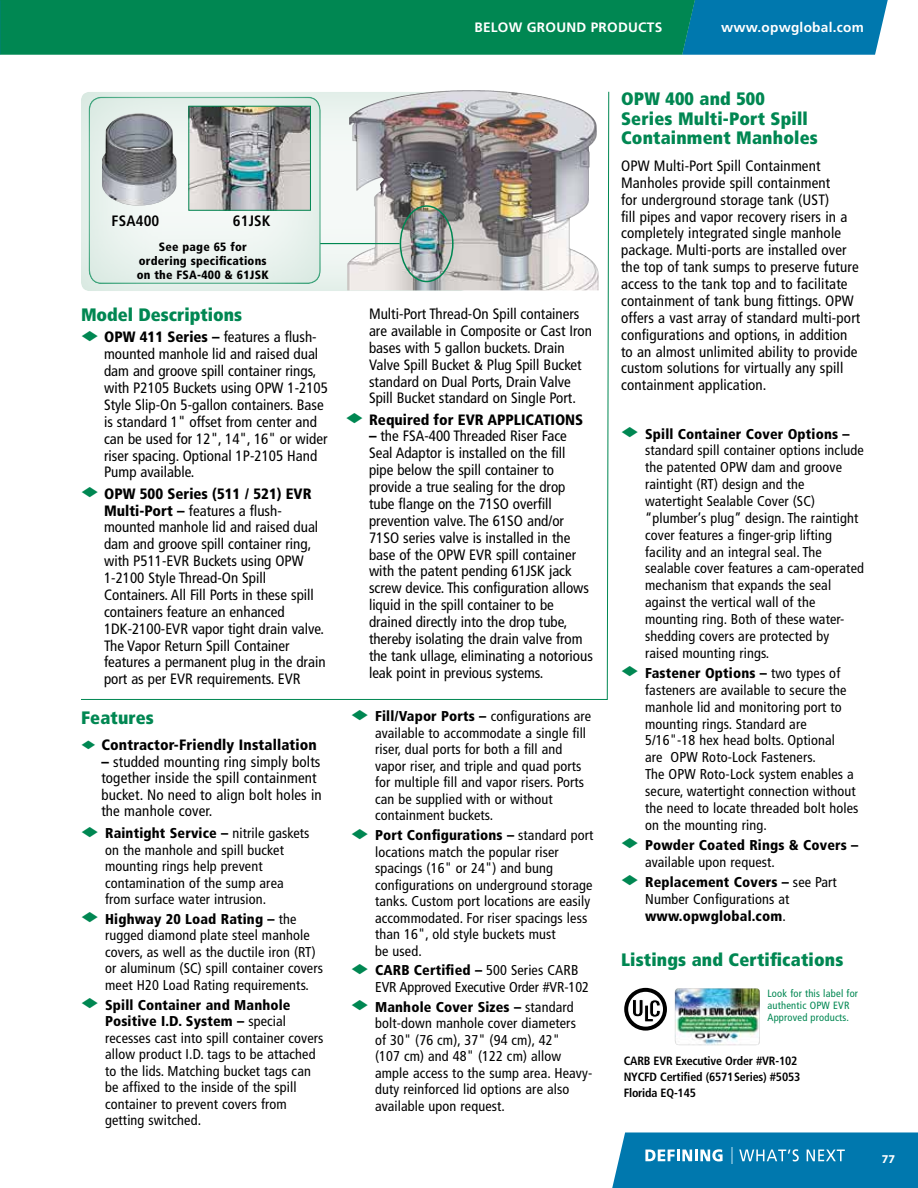
<style>
.page{position:relative;width:918px;height:1188px;background:#fff}
.page>*{position:absolute;margin:0;border:0;box-sizing:border-box;transform-origin:0 0}
.t1{font:900 condensed 18px/19.5px "Frutiger LT Std";letter-spacing:.01em;color:#008752}
.t2{font:condensed 15px/16.8px "Frutiger LT Std";color:#000}
.t3{font:900 condensed 15px "Frutiger";color:#000}
.t4{font:700 condensed 15px "Frutiger LT Std";letter-spacing:.01em;color:#000}
.t5{font:condensed 14.25px/16.5px "Frutiger LT Std";letter-spacing:.01em;color:#000}
.t6{font:900 condensed 14.25px/16.5px "Frutiger";letter-spacing:.01em;color:#000}
.t7{font:700 13.65px "Frutiger LT Std";letter-spacing:.02em;color:#fff}
.t8{font:700 condensed 12px/16.4px "Frutiger LT Std";letter-spacing:-.015em;color:#000}
.t9{font:900 condensed 12px/14.4px "Frutiger";letter-spacing:.02em;color:#000;text-align:center}
.t10{font:700 12px "Myriad Pro";color:#fff}
.t11{font:condensed 10.5px/12px "Frutiger LT Std";letter-spacing:.02em;color:#008752}
.s1{color:#008752}
.s2{font-family:"Frutiger";font-weight:900}
.s3{font-family:"Frutiger LT Std";font-weight:400}
</style>
<div class="page">
<svg style="left:81px;top:91px;width:528px;height:609px"></svg>
<div style="left:68px;top:82px;width:412px;height:210px;background:#fff;opacity:.8"></div>
<img style="left:349px;top:90px;width:128px;height:101px">
<svg style="left:624px;top:988px;width:43px;height:43px"></svg>
<div style="left:628px;top:992px;width:35px;height:35px;background:#fff;border-radius:50%"></div>
<svg style="left:632px;top:999px;width:29px;height:23px"></svg>
<img style="left:675px;top:988px;width:85px;height:57px">
<div style="left:400px;top:205px;width:54px;height:77px;border:2px solid #008752;border-radius:50%"></div>
<div style="left:76px;top:86px;width:258px;height:198px;background:#fff;opacity:.8"></div>
<img style="left:102px;top:113px;width:75px;height:93px">
<img style="left:190px;top:108px;width:119px;height:101px">
<div style="left:188px;top:106px;width:123px;height:105px;border:1px solid #008752"></div>
<div style="left:305px;top:231px;width:108px;height:13px;background:#fff;opacity:.8"></div>
<svg style="left:0;top:0;width:888px;height:55px;background:#018467"></svg>
<svg style="left:612px;top:1132px;width:306px;height:56px;background:#1583b4"></svg>
<p class="t7" style="left:474px;top:19px;width:189px">BELOW GROUND PRODUCTS</p>
<p class="t7" style="left:721px;top:19px;width:144px">www.opwglobal.com</p>
<p class="t4" style="left:112px;top:212px;width:49px">FSA400</p>
<p class="t4" style="left:233px;top:212px;width:39px">61JSK</p>
<p class="t9" style="left:137px;top:239px;width:134px">See page 65 for ordering specifications on the FSA-400 &amp; 61JSK</p>
<p class="t1" style="left:81px;top:305px;width:163px">Model Descriptions</p>
<p class="t2" style="left:104px;top:329px;width:225px;text-indent:-23px"><span class="s1">◆</span> <span class="s2">OPW 411 Series –</span> features a flush&shy;mounted manhole lid and raised dual dam and groove spill container rings, with P2105 Buckets using OPW 1-2105<br>Style Slip-On 5-gallon containers. Base is standard 1" offset from center and can be used for 12", 14", 16" or wider riser spacing. Optional 1P-2105 Hand Pump available.</p>
<p class="t3" style="left:81px;top:484px;width:232px"><span class="s1">◆</span> OPW 500 Series (511 / 521) EVR</p>
<p class="t2" style="left:104px;top:502px;width:223px"><span class="s2">Multi-Port –</span> features a flush&shy;mounted manhole lid and raised dual dam and groove spill container ring, with P511-EVR Buckets using OPW 1-2100 Style Thread-On Spill Containers. All Fill Ports in these spill containers feature an enhanced 1DK-2100-EVR vapor tight drain valve.<br>The Vapor Return Spill Container features a permanent plug in the drain port as per EVR requirements. EVR</p>
<p class="t1" style="left:81px;top:708px;width:74px">Features</p>
<p class="t3" style="left:81px;top:736px;width:238px"><span class="s1">◆</span> Contractor-Friendly Installation</p>
<p class="t2" style="left:101px;top:753px;width:222px"><span class="s2">–</span> studded mounting ring simply bolts together inside the spill containment bucket. No need to align bolt holes in the manhole cover.</p>
<p class="t6" style="left:81px;top:825px;width:230px"><span class="s1">◆</span> Raintight Service – <span class="s3">nitrile gaskets</span></p>
<p class="t5" style="left:105px;top:842px;width:180px">on the manhole and spill bucket mounting rings help prevent contamination of the sump area from surface water intrusion.</p>
<p class="t6" style="left:81px;top:911px;width:217px"><span class="s1">◆</span> Highway 20 Load Rating – <span class="s3">the</span></p>
<p class="t5" style="left:105px;top:927px;width:219px">rugged diamond plate steel manhole covers, as well as the ductile iron (RT) or aluminum (SC) spill container covers meet H20 Load Rating requirements.</p>
<p class="t6" style="left:105px;top:996px;width:187px;text-indent:-24px"><span class="s1">◆</span> Spill Container and Manhole<br>Positive I.D. System – <span class="s3">special</span></p>
<p class="t5" style="left:105px;top:1030px;width:220px">recesses cast into spill container covers allow product I.D. tags to be attached to the lids. Matching bucket tags can be affixed to the inside of the spill container to prevent covers from getting switched.</p>
<p class="t2" style="left:369px;top:306px;width:224px">Multi-Port Thread-On Spill containers are available in Composite or Cast Iron bases with 5 gallon buckets. Drain Valve Spill Bucket &amp; Plug Spill Bucket standard on Dual Ports, Drain Valve Spill Bucket standard on Single Port.</p>
<p class="t3" style="left:346px;top:410px;width:239px"><span class="s1">◆</span> Required for EVR APPLICATIONS</p>
<p class="t2" style="left:369px;top:428px;width:225px"><span class="s2">–</span> the FSA-400 Threaded Riser Face Seal Adaptor is installed on the fill pipe below the spill container to provide a true sealing for the drop tube flange on the 71SO overfill prevention valve. The 61SO and/or 71SO series valve is installed in the base of the OPW EVR spill container with the patent pending 61JSK jack screw device. This configuration allows liquid in the spill container to be drained directly into the drop tube, thereby isolating the drain valve from the tank ullage, eliminating a notorious leak point in previous systems.</p>
<p class="t5" style="left:375px;top:708px;width:218px;text-indent:-24px"><span class="s1">◆</span> <span class="s2">Fill/Vapor Ports –</span> configurations are available to accommodate a single fill riser, dual ports for both a fill and vapor riser, and triple and quad ports for multiple fill and vapor risers. Ports can be supplied with or without containment buckets.</p>
<p class="t6" style="left:351px;top:827px;width:244px"><span class="s1">◆</span> Port Configurations – <span class="s3">standard port</span></p>
<p class="t5" style="left:375px;top:844px;width:219px">locations match the popular riser spacings (16" or 24") and bung configurations on underground storage tanks. Custom port locations are easily accommodated. For riser spacings less than 16", old style buckets must<br>be used.</p>
<p class="t6" style="left:351px;top:962px;width:229px"><span class="s1">◆</span> CARB Certified – <span class="s3">500 Series CARB</span></p>
<p class="t5" style="left:375px;top:979px;width:215px">EVR Approved Executive Order #VR-102</p>
<p class="t6" style="left:351px;top:998px;width:224px"><span class="s1">◆</span> Manhole Cover Sizes – <span class="s3">standard</span></p>
<p class="t5" style="left:375px;top:1015px;width:219px">bolt-down manhole cover diameters<br>of 30" (76 cm), 37" (94 cm), 42"<br>(107 cm) and 48" (122 cm) allow ample access to the sump area. Heavy&shy;duty reinforced lid options are also available upon request.</p>
<p class="t1" style="left:621px;top:89px;width:198px">OPW 400 and 500<br>Series Multi-Port Spill<br>Containment Manholes</p>
<p class="t2" style="left:621px;top:157px;width:241px">OPW Multi-Port Spill Containment Manholes provide spill containment<br>for underground storage tank (UST)<br>fill pipes and vapor recovery risers in a completely integrated single manhole package. Multi-ports are installed over the top of tank sumps to preserve future access to the tank top and to facilitate containment of tank bung fittings. OPW offers a vast array of standard multi-port configurations and options, in addition to an almost unlimited ability to provide custom solutions for virtually any spill containment application.</p>
<p class="t6" style="left:621px;top:425px;width:230px"><span class="s1">◆</span> Spill Container Cover Options –</p>
<p class="t5" style="left:645px;top:442px;width:220px">standard spill container options include the patented OPW dam and groove raintight (RT) design and the watertight Sealable Cover (SC) “plumber’s plug” design. The raintight cover features a finger-grip lifting facility and an integral seal. The sealable cover features a cam-operated mechanism that expands the seal against the vertical wall of the mounting ring. Both of these water&shy;shedding covers are protected by raised mounting rings.</p>
<p class="t6" style="left:621px;top:665px;width:221px"><span class="s1">◆</span> Fastener Options – <span class="s3">two types of</span></p>
<p class="t5" style="left:645px;top:682px;width:215px">fasteners are available to secure the manhole lid and monitoring port to mounting rings. Standard are 5/16"-18 hex head bolts. Optional<br>are OPW Roto-Lock Fasteners.<br>The OPW Roto-Lock system enables a secure, watertight connection without the need to locate threaded bolt holes on the mounting ring.</p>
<p class="t6" style="left:621px;top:837px;width:239px"><span class="s1">◆</span> Powder Coated Rings &amp; Covers –</p>
<p class="t5" style="left:645px;top:854px;width:131px">available upon request.</p>
<p class="t6" style="left:621px;top:874px;width:217px"><span class="s1">◆</span> Replacement Covers – <span class="s3">see Part</span></p>
<p class="t5" style="left:645px;top:891px;width:146px">Number Configurations at</p>
<p class="t6" style="left:645px;top:907px;width:142px">www.opwglobal.com<span class="s3">.</span></p>
<p class="t1" style="left:621px;top:950px;width:224px">Listings and Certifications</p>
<p class="t11" style="left:767px;top:987px;width:92px">Look for this label for authentic OPW EVR<br>Approved products.</p>
<p class="t8" style="left:624px;top:1052px;width:178px">CARB EVR Executive Order #VR-102<br>NYCFD Certified (6571 Series) #5053<br>Florida EQ-145</p>
<p class="t10" style="left:882px;top:1153px;width:15px">77</p>
</div>
